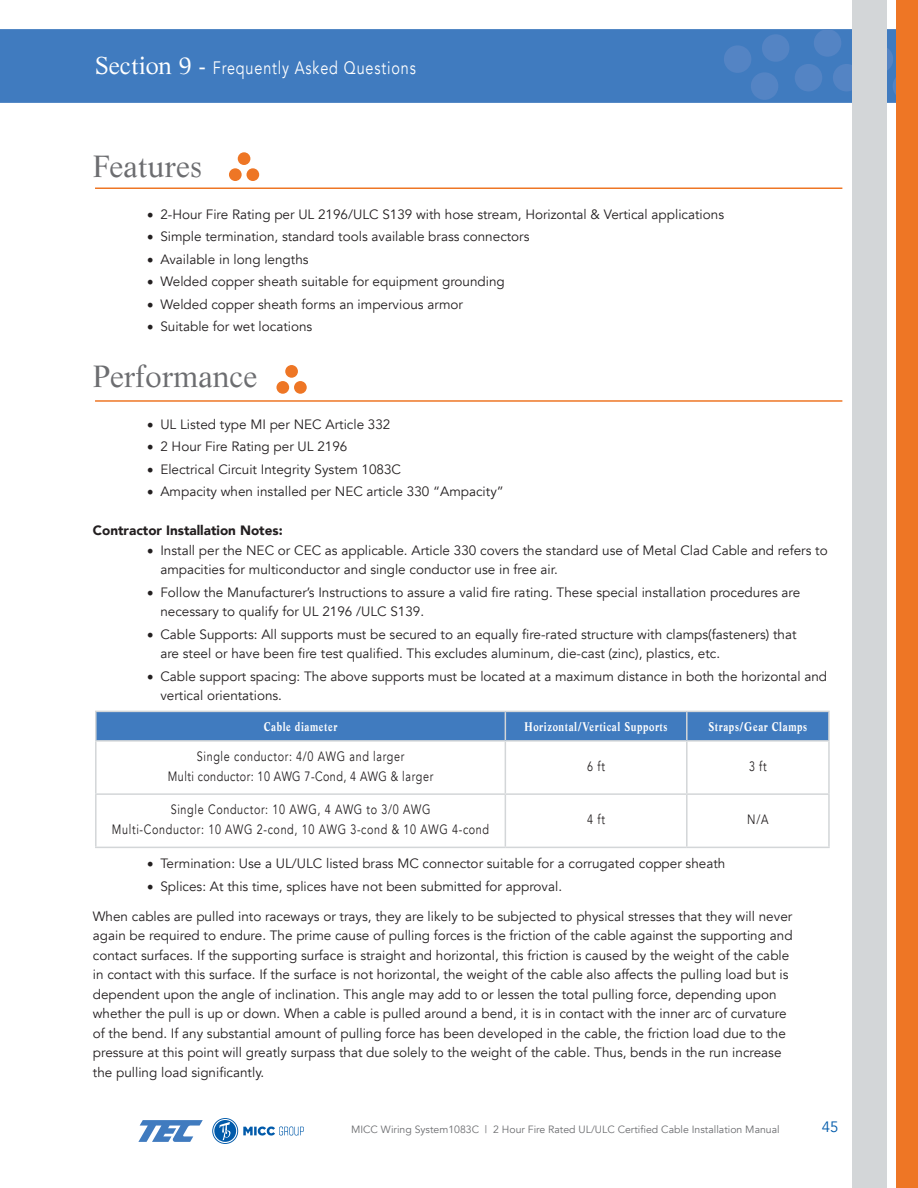
<style>
.page{position:relative;width:918px;height:1188px;background:#fff}
.page>*{position:absolute;margin:0;border:0;box-sizing:border-box;transform-origin:0 0}
.t1{font:30px "Life";color:#6c6d70}
.t2{font:18px "Avenir";letter-spacing:.06em;color:#fff;scale:.8 1}
.t3{font:15px "Avenir";color:#015aaa}
.t4{font:13.5px/19.5px "Avenir";color:#231f20}
.t5{font:13.5px/19.5px "Avenir";letter-spacing:.06em;color:#231f20;text-align:center;scale:.8 1}
.t6{font:900 13.5px "Avenir";color:#231f20}
.t7{font:13.5px "Avenir";color:#231f20;scale:.8 1}
.t8{font:700 12.3px "Life";letter-spacing:.06em;color:#fff;scale:.8 1}
.t9{font:10.5px "Avenir";color:#6c6d70}
.s1{font-family:"Life";font-size:24px}
.s2{font-family:"Minion Pro";font-size:18px}
</style>
<div class="page">
<div style="left:0;top:29px;width:918px;height:74px;background:#407bbf"></div>
<svg style="left:723px;top:29px;width:173px;height:72px"></svg>
<div style="left:853px;top:0;width:34px;height:1188px;background:#d3d6d8"></div>
<div style="left:896px;top:0;width:22px;height:1188px;background:#ee7625"></div>
<svg style="left:212px;top:1118px;width:92px;height:26px"></svg>
<svg style="left:138px;top:1120px;width:65px;height:22px"></svg>
<svg style="left:229px;top:152px;width:30px;height:29px"></svg>
<svg style="left:276px;top:365px;width:31px;height:29px"></svg>
<hr style="left:95px;top:188px;width:747px;height:1px;background:#ee7625">
<hr style="left:95px;top:400px;width:747px;height:2px;background:#ee7625">
<hr style="left:95px;top:711px;width:410px;height:1px;background:#d3d6d8">
<hr style="left:95px;top:712px;width:2px;height:28px;background:#d3d6d8">
<div style="left:96px;top:711px;width:732px;height:29px;background:#407bbf"></div>
<hr style="left:687px;top:711px;width:143px;height:1px;background:#d3d6d8">
<hr style="left:686px;top:712px;width:2px;height:28px;background:#d3d6d8">
<hr style="left:828px;top:712px;width:2px;height:28px;background:#d3d6d8">
<hr style="left:95px;top:740px;width:410px;height:2px;background:#d3d6d8">
<hr style="left:95px;top:742px;width:2px;height:51px;background:#d3d6d8">
<hr style="left:505px;top:740px;width:182px;height:2px;background:#d3d6d8">
<hr style="left:505px;top:742px;width:1px;height:51px;background:#d3d6d8">
<hr style="left:687px;top:740px;width:143px;height:2px;background:#d3d6d8">
<hr style="left:686px;top:742px;width:2px;height:51px;background:#d3d6d8">
<hr style="left:828px;top:742px;width:2px;height:51px;background:#d3d6d8">
<hr style="left:95px;top:793px;width:410px;height:2px;background:#d3d6d8">
<hr style="left:95px;top:795px;width:2px;height:52px;background:#d3d6d8">
<hr style="left:505px;top:793px;width:182px;height:2px;background:#d3d6d8">
<hr style="left:505px;top:795px;width:1px;height:52px;background:#d3d6d8">
<hr style="left:687px;top:793px;width:143px;height:2px;background:#d3d6d8">
<hr style="left:686px;top:795px;width:2px;height:52px;background:#d3d6d8">
<hr style="left:828px;top:795px;width:2px;height:52px;background:#d3d6d8">
<hr style="left:95px;top:847px;width:410px;height:1px;background:#d3d6d8">
<hr style="left:505px;top:847px;width:182px;height:1px;background:#d3d6d8">
<hr style="left:687px;top:847px;width:143px;height:1px;background:#d3d6d8">
<h2 class="t2" style="left:95px;top:57px;width:402px"><span class="s1">Section 9 -</span> Frequently Asked Questions</h2>
<h1 class="t1" style="left:93px;top:148px;width:111px">Features</h1>
<p class="t4" style="left:147px;top:204px;width:579px"><span class="s2">•</span> 2-Hour Fire Rating per UL 2196/ULC S139 with hose stream, Horizontal &amp; Vertical applications</p>
<p class="t4" style="left:147px;top:227px;width:384px"><span class="s2">•</span> Simple termination, standard tools available brass connectors</p>
<p class="t4" style="left:147px;top:249px;width:163px"><span class="s2">•</span> Available in long lengths</p>
<p class="t4" style="left:147px;top:272px;width:359px"><span class="s2">•</span> Welded copper sheath suitable for equipment grounding</p>
<p class="t4" style="left:147px;top:294px;width:318px"><span class="s2">•</span> Welded copper sheath forms an impervious armor</p>
<p class="t4" style="left:147px;top:317px;width:167px"><span class="s2">•</span> Suitable for wet locations</p>
<h1 class="t1" style="left:93px;top:358px;width:166px">Performance</h1>
<p class="t4" style="left:147px;top:414px;width:245px"><span class="s2">•</span> UL Listed type MI per NEC Article 332</p>
<p class="t4" style="left:147px;top:437px;width:202px"><span class="s2">•</span> 2 Hour Fire Rating per UL 2196</p>
<p class="t4" style="left:147px;top:459px;width:256px"><span class="s2">•</span> Electrical Circuit Integrity System 1083C</p>
<p class="t4" style="left:147px;top:482px;width:359px"><span class="s2">•</span> Ampacity when installed per NEC article 330 “Ampacity”</p>
<p class="t6" style="left:93px;top:519px;width:191px">Contractor Installation Notes:</p>
<p class="t4" style="left:160px;top:540px;width:669px;text-indent:-14px"><span class="s2">•</span> Install per the NEC or CEC as applicable. Article 330 covers the standard use of Metal Clad Cable and refers to ampacities for multiconductor and single conductor use in free air.</p>
<p class="t4" style="left:160px;top:582px;width:642px;text-indent:-14px"><span class="s2">•</span> Follow the Manufacturer’s Instructions to assure a valid fire rating. These special installation procedures are necessary to qualify for UL 2196 /ULC S139.</p>
<p class="t4" style="left:160px;top:624px;width:638px;text-indent:-14px"><span class="s2">•</span> Cable Supports: All supports must be secured to an equally fire-rated structure with clamps(fasteners) that are steel or have been fire test qualified. This excludes aluminum, die-cast (zinc), plastics, etc.</p>
<p class="t4" style="left:160px;top:666px;width:668px;text-indent:-14px"><span class="s2">•</span> Cable support spacing: The above supports must be located at a maximum distance in both the horizontal and vertical orientations.</p>
<p class="t8" style="left:264px;top:719px;width:94px">Cable diameter</p>
<p class="t8" style="left:525px;top:719px;width:180px">Horizontal/Vertical Supports</p>
<p class="t8" style="left:709px;top:719px;width:125px">Straps/Gear Clamps</p>
<p class="t5" style="left:168px;top:747px;width:333px">Single conductor: 4/0 AWG and larger<br>Multi conductor: 10 AWG 7-Cond, 4 AWG &amp; larger</p>
<p class="t7" style="left:587px;top:758px;width:24px">6 ft</p>
<p class="t7" style="left:749px;top:758px;width:24px">3 ft</p>
<p class="t5" style="left:112px;top:800px;width:473px">Single Conductor: 10 AWG, 4 AWG to 3/0 AWG<br>Multi-Conductor: 10 AWG 2-cond, 10 AWG 3-cond &amp; 10 AWG 4-cond</p>
<p class="t7" style="left:587px;top:811px;width:24px">4 ft</p>
<p class="t7" style="left:747px;top:811px;width:28px">N/A</p>
<p class="t4" style="left:147px;top:854px;width:580px"><span class="s2">•</span> Termination: Use a UL/ULC listed brass MC connector suitable for a corrugated copper sheath</p>
<p class="t4" style="left:147px;top:876px;width:417px"><span class="s2">•</span> Splices: At this time, splices have not been submitted for approval.</p>
<p class="t4" style="left:93px;top:906px;width:701px">When cables are pulled into raceways or trays, they are likely to be subjected to physical stresses that they will never again be required to endure. The prime cause of pulling forces is the friction of the cable against the supporting and contact surfaces. If the supporting surface is straight and horizontal, this friction is caused by the weight of the cable in contact with this surface. If the surface is not horizontal, the weight of the cable also affects the pulling load but is dependent upon the angle of inclination. This angle may add to or lessen the total pulling force, depending upon whether the pull is up or down. When a cable is pulled around a bend, it is in contact with the inner arc of curvature of the bend. If any substantial amount of pulling force has been developed in the cable, the friction load due to the pressure at this point will greatly surpass that due solely to the weight of the cable. Thus, bends in the run increase the pulling load significantly.</p>
<p class="t9" style="left:351px;top:1123px;width:430px">MICC Wiring System1083C | 2 Hour Fire Rated UL/ULC Certified Cable Installation Manual</p>
<p class="t3" style="left:822px;top:1118px;width:18px">45</p>
</div>
